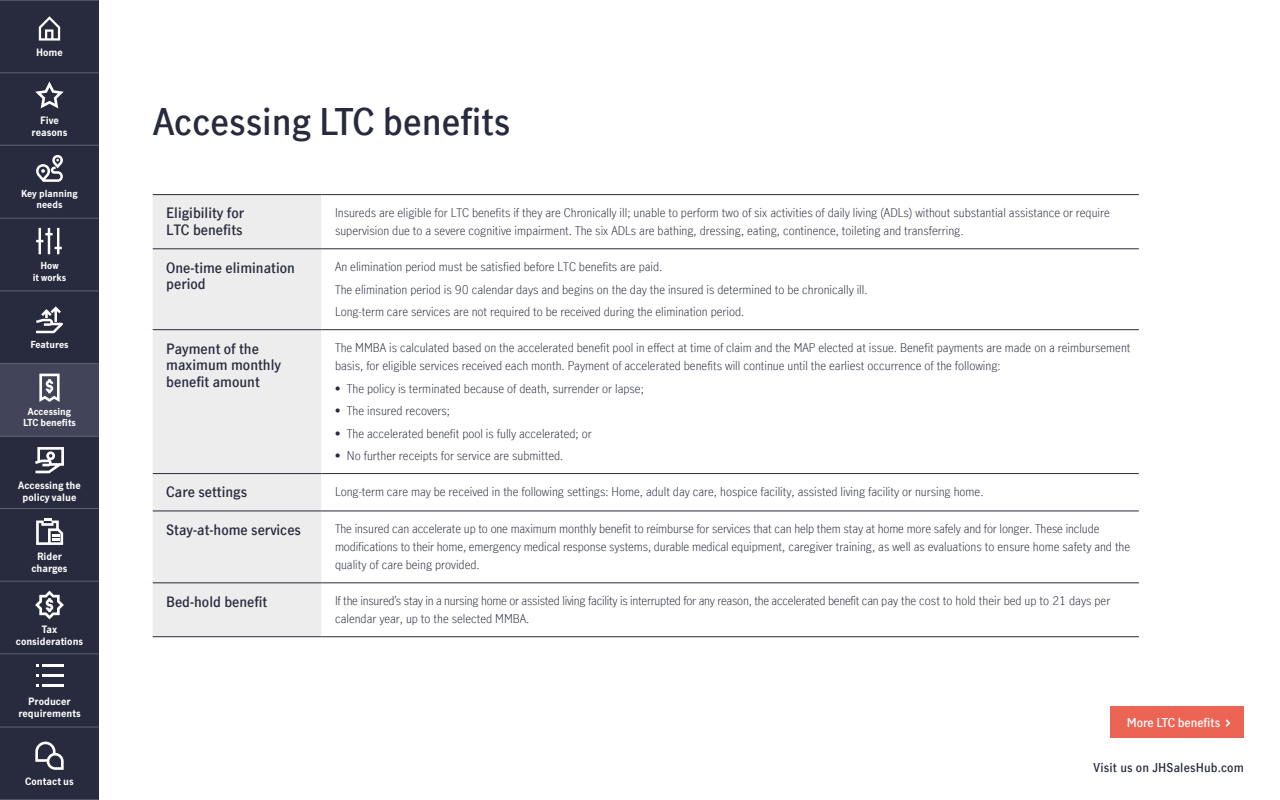
<style>
.page{position:relative;width:1280px;height:800px;background:#fff}
.page>*{position:absolute;margin:0;border:0;box-sizing:border-box;transform-origin:0 0}
.t1{font:600 36px "Manulife JH Sans Optimized";color:#282b3e}
.t2{font:600 14px/16.8px "Manulife JH Sans Optimized";color:#282b3e}
.t3{font:300 12px/18px "Manulife JH Sans Optimized";color:#282b3e}
.t4{font:300 12px/18px "Manulife JH Sans Optimized";letter-spacing:-.02em;color:#282b3e}
.t5{font:600 12px "Manulife JH Sans Optimized";letter-spacing:.015em;color:#282b3e}
.t6{font:600 12px "Manulife JH Sans Optimized";color:#fff}
.t7{font:700 10px/12px "Manulife JH Sans Optimized";color:#fff;text-align:center}
.t8{font:700 9.9px/11.9px "Manulife JH Sans Optimized";color:#fff;text-align:center}
.t9{font:700 9.4px/11.3px "Manulife JH Sans Optimized";color:#fff;text-align:center}
</style>
<div class="page">
<div style="left:0;top:0;width:99px;height:800px;background:#282b3e"></div>
<div style="left:0;top:363px;width:99px;height:74px;background:#424559"></div>
<div style="left:153px;top:195px;width:169px;height:441px;background:#ededed"></div>
<svg style="left:322px;top:195px;width:817px;height:388px"></svg>
<hr style="left:153px;top:249px;width:169px;height:1px;background:#282b3e">
<hr style="left:322px;top:249px;width:817px;height:1px;background:#282b3e">
<hr style="left:153px;top:330px;width:169px;height:1px;background:#282b3e">
<hr style="left:322px;top:330px;width:817px;height:1px;background:#282b3e">
<hr style="left:153px;top:473px;width:169px;height:1px;background:#282b3e">
<hr style="left:322px;top:473px;width:817px;height:1px;background:#282b3e">
<hr style="left:153px;top:511px;width:169px;height:1px;background:#282b3e">
<hr style="left:322px;top:511px;width:817px;height:1px;background:#282b3e">
<hr style="left:153px;top:583px;width:169px;height:1px;background:#282b3e">
<hr style="left:322px;top:583px;width:817px;height:1px;background:#282b3e">
<hr style="left:153px;top:194px;width:169px;height:1px;background:#282b3e">
<hr style="left:322px;top:194px;width:817px;height:1px;background:#282b3e">
<hr style="left:153px;top:636px;width:169px;height:1px;background:#282b3e">
<hr style="left:322px;top:636px;width:817px;height:1px;background:#282b3e">
<div style="left:1111px;top:707px;width:133px;height:31px;background:#ec6453"></div>
<svg style="left:1226px;top:719px;width:4px;height:8px"></svg>
<hr style="left:0;top:73px;width:99px;height:1px;background:#5e6073">
<hr style="left:0;top:0;width:99px;height:1px;background:#5e6073">
<hr style="left:0;top:218px;width:99px;height:1px;background:#5e6073">
<hr style="left:0;top:145px;width:99px;height:1px;background:#5e6073">
<hr style="left:0;top:581px;width:99px;height:1px;background:#5e6073">
<hr style="left:0;top:654px;width:99px;height:1px;background:#5e6073">
<hr style="left:0;top:727px;width:99px;height:1px;background:#5e6073">
<hr style="left:0;top:799px;width:99px;height:1px;background:#5e6073">
<svg style="left:39px;top:16px;width:21px;height:25px"></svg>
<hr style="left:0;top:291px;width:99px;height:1px;background:#5e6073">
<hr style="left:0;top:363px;width:99px;height:1px;background:#5e6073">
<hr style="left:0;top:508px;width:99px;height:1px;background:#5e6073">
<hr style="left:0;top:436px;width:99px;height:1px;background:#5e6073">
<svg style="left:35px;top:742px;width:29px;height:28px"></svg>
<svg style="left:35px;top:81px;width:29px;height:27px"></svg>
<hr style="left:42px;top:664px;width:22px;height:3px;background:#fff">
<hr style="left:42px;top:674px;width:22px;height:3px;background:#fff">
<hr style="left:42px;top:685px;width:22px;height:2px;background:#fff">
<svg style="left:36px;top:228px;width:26px;height:26px"></svg>
<svg style="left:36px;top:306px;width:27px;height:27px"></svg>
<svg style="left:36px;top:518px;width:27px;height:27px"></svg>
<svg style="left:39px;top:374px;width:21px;height:28px"></svg>
<svg style="left:35px;top:591px;width:29px;height:28px"></svg>
<svg style="left:36px;top:155px;width:27px;height:27px"></svg>
<svg style="left:35px;top:447px;width:29px;height:26px"></svg>
<p class="t8" style="left:36px;top:46px;width:28px">Home</p>
<p class="t7" style="left:32px;top:114px;width:38px">Five reasons</p>
<p class="t9" style="left:21px;top:187px;width:58px">Key planning needs</p>
<p class="t9" style="left:33px;top:260px;width:35px">How<br>it works</p>
<p class="t9" style="left:30px;top:339px;width:40px">Features</p>
<p class="t9" style="left:23px;top:406px;width:54px">Accessing<br>LTC benefits</p>
<p class="t8" style="left:18px;top:479px;width:64px">Accessing the policy value</p>
<p class="t8" style="left:31px;top:550px;width:38px">Rider charges</p>
<p class="t8" style="left:16px;top:623px;width:69px">Tax considerations</p>
<p class="t8" style="left:18px;top:695px;width:64px">Producer requirements</p>
<p class="t8" style="left:25px;top:775px;width:50px">Contact us</p>
<h1 class="t1" style="left:153px;top:97px;width:359px">Accessing LTC benefits</h1>
<p class="t2" style="left:166px;top:204px;width:79px">Eligibility for<br>LTC benefits</p>
<p class="t3" style="left:335px;top:203px;width:776px">Insureds are eligible for LTC benefits if they are Chronically ill; unable to perform two of six activities of daily living (ADLs) without substantial assistance or require supervision due to a severe cognitive impairment. The six ADLs are bathing, dressing, eating, continence, toileting and transferring.</p>
<p class="t2" style="left:166px;top:259px;width:130px">One-time elimination period</p>
<p class="t3" style="left:335px;top:255px;width:534px;line-height:22.5px">An elimination period must be satisfied before LTC benefits are paid.<br>The elimination period is 90 calendar days and begins on the day the insured is determined to be chronically ill.<br>Long-term care services are not required to be received during the elimination period.</p>
<p class="t2" style="left:166px;top:339px;width:116px">Payment of the maximum monthly benefit amount</p>
<p class="t3" style="left:335px;top:338px;width:797px">The MMBA is calculated based on the accelerated benefit pool in effect at time of claim and the MAP elected at issue. Benefit payments are made on a reimbursement basis, for eligible services received each month. Payment of accelerated benefits will continue until the earliest occurrence of the following:</p>
<p class="t3" style="left:335px;top:379px;width:310px">• The policy is terminated because of death, surrender or lapse;</p>
<p class="t3" style="left:335px;top:401px;width:117px">• The insured recovers;</p>
<p class="t3" style="left:335px;top:424px;width:258px">• The accelerated benefit pool is fully accelerated; or</p>
<p class="t3" style="left:335px;top:446px;width:230px">• No further receipts for service are submitted.</p>
<p class="t2" style="left:166px;top:483px;width:83px">Care settings</p>
<p class="t3" style="left:335px;top:482px;width:650px">Long-term care may be received in the following settings: Home, adult day care, hospice facility, assisted living facility or nursing home.</p>
<p class="t2" style="left:166px;top:521px;width:136px">Stay-at-home services</p>
<p class="t3" style="left:335px;top:519px;width:797px">The insured can accelerate up to one maximum monthly benefit to reimburse for services that can help them stay at home more safely and for longer. These include modifications to their home, emergency medical response systems, durable medical equipment, caregiver training, as well as evaluations to ensure home safety and the quality of care being provided.</p>
<p class="t2" style="left:166px;top:593px;width:103px">Bed-hold benefit</p>
<p class="t4" style="left:335px;top:591px;width:777px">If the insured’s stay in a nursing home or assisted living facility is interrupted for any reason, the accelerated benefit can pay the cost to hold their bed up to 21 days per calendar year, up to the selected MMBA.</p>
<p class="t6" style="left:1127px;top:714px;width:95px">More LTC benefits</p>
<p class="t5" style="left:1094px;top:759px;width:152px">Visit us on JHSalesHub.com</p>
</div>
